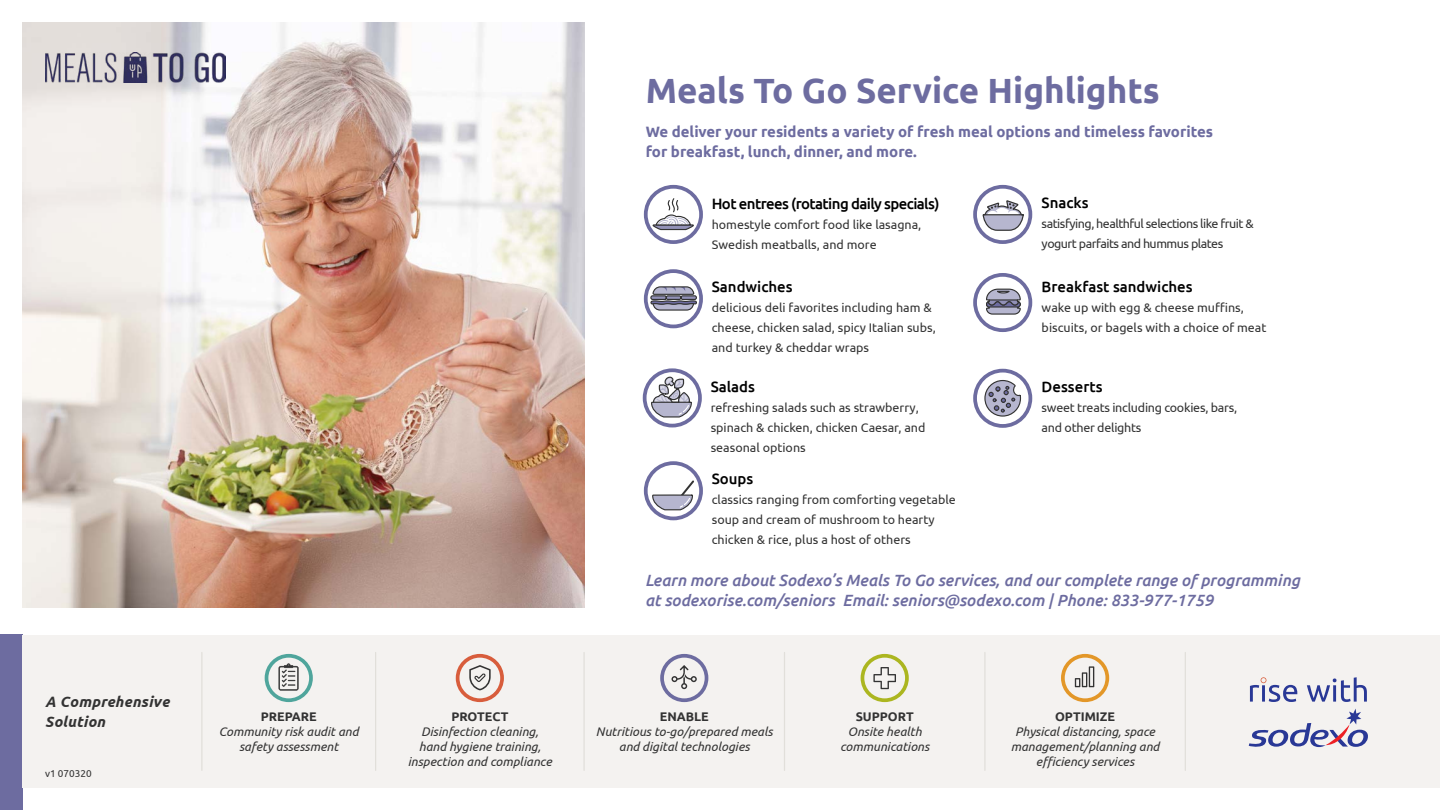
<style>
.page{position:relative;width:1440px;height:810px;background:#fff}
.page>*{position:absolute;margin:0;border:0;box-sizing:border-box;transform-origin:0 0}
.t1{font:700 35px "Ubuntu";color:#6d6ca0}
.t2{font:italic 500 16.25px/20px "Ubuntu";color:#6d6ca0}
.t3{font:700 15px/20px "Ubuntu";color:#6d6ca0}
.P2_Selling_Points{font:500 15px "Ubuntu";color:#000}
.P2_Selling_Points-2{font:500 15px "Ubuntu";letter-spacing:-.04em;color:#000}
.t4{font:italic 700 15px/20px "Ubuntu";letter-spacing:.02em;color:#333}
.P2_Bullets{font:12.5px/20px "Ubuntu";color:#333}
.t5{font:italic 12.5px/15px "Ubuntu";color:#333;text-align:center}
.P2_Bullets-2{font:12.5px/20px "Ubuntu";letter-spacing:-.04em;color:#333}
.P2_Bullets-3{font:12.5px/20px "Ubuntu";letter-spacing:-.02em;color:#333}
.P1_Copy_10_14_Reg{font:10px "Ubuntu";color:#333}
.s1{font-weight:700;font-style:normal}
</style>
<div class="page">
<div style="left:0;top:635px;width:22px;height:175px;background:#6d6ca0"></div>
<div style="left:22px;top:635px;width:1418px;height:153px;background:#f4f2f0"></div>
<svg style="left:1061px;top:654px;width:48px;height:48px"></svg>
<svg style="left:265px;top:654px;width:48px;height:48px"></svg>
<svg style="left:456px;top:654px;width:48px;height:48px"></svg>
<svg style="left:660px;top:654px;width:48px;height:48px"></svg>
<svg style="left:861px;top:654px;width:48px;height:48px"></svg>
<hr style="left:375px;top:652px;width:1px;height:118px;background:#e1dfda">
<hr style="left:583px;top:652px;width:2px;height:118px;background:#e1dfda">
<hr style="left:784px;top:652px;width:1px;height:118px;background:#e1dfda">
<hr style="left:984px;top:652px;width:2px;height:118px;background:#e1dfda">
<hr style="left:201px;top:652px;width:1px;height:118px;background:#e1dfda">
<hr style="left:1185px;top:652px;width:1px;height:118px;background:#e1dfda">
<svg style="left:1249px;top:709px;width:119px;height:39px"></svg>
<svg style="left:1250px;top:677px;width:117px;height:25px"></svg>
<img style="left:22px;top:22px;width:563px;height:585px">
<svg style="left:975px;top:187px;width:55px;height:55px"></svg>
<svg style="left:982px;top:199px;width:43px;height:32px"></svg>
<hr style="left:984px;top:214px;width:39px;height:1px;background:#333">
<div style="left:973px;top:185px;width:59px;height:59px;border:4px solid #6d6ca0;border-radius:50%"></div>
<svg style="left:646px;top:271px;width:55px;height:55px"></svg>
<svg style="left:650px;top:286px;width:48px;height:25px"></svg>
<div style="left:644px;top:269px;width:59px;height:59px;border:4px solid #6d6ca0;border-radius:50%"></div>
<svg style="left:975px;top:371px;width:55px;height:55px"></svg>
<svg style="left:984px;top:379px;width:38px;height:38px"></svg>
<div style="left:973px;top:369px;width:59px;height:59px;border:4px solid #6d6ca0;border-radius:50%"></div>
<svg style="left:646px;top:187px;width:55px;height:55px"></svg>
<svg style="left:652px;top:197px;width:42px;height:34px"></svg>
<div style="left:644px;top:185px;width:59px;height:59px;border:4px solid #6d6ca0;border-radius:50%"></div>
<svg style="left:975px;top:275px;width:55px;height:55px"></svg>
<svg style="left:985px;top:288px;width:36px;height:27px"></svg>
<div style="left:973px;top:273px;width:59px;height:59px;border:4px solid #6d6ca0;border-radius:50%"></div>
<svg style="left:645px;top:370px;width:55px;height:56px"></svg>
<svg style="left:650px;top:375px;width:42px;height:43px"></svg>
<hr style="left:654px;top:402px;width:35px;height:1px;background:#333">
<div style="left:643px;top:368px;width:59px;height:59px;border:4px solid #6d6ca0;border-radius:50%"></div>
<svg style="left:646px;top:463px;width:55px;height:55px"></svg>
<svg style="left:652px;top:479px;width:44px;height:32px"></svg>
<div style="left:644px;top:461px;width:59px;height:59px;border:4px solid #6d6ca0;border-radius:50%"></div>
<img style="left:45px;top:52px;width:180px;height:31px">
<p class="t4" style="left:45px;top:692px;width:126px">A Comprehensive<br>Solution</p>
<p class="P1_Copy_10_14_Reg" style="left:45px;top:768px;width:48px">v1 070320</p>
<p class="t1" style="left:646px;top:70px;width:516px">Meals To Go Service Highlights</p>
<p class="t3" style="left:646px;top:122px;width:569px">We deliver your residents a variety of fresh meal options and timeless favorites for breakfast, lunch, dinner, and more.</p>
<p class="P2_Selling_Points-2" style="left:712px;top:194px;width:229px">Hot entrees (rotating daily specials)</p>
<p class="P2_Bullets" style="left:712px;top:214px;width:211px">homestyle comfort food like lasagna,<br>Swedish meatballs, and more</p>
<p class="P2_Selling_Points" style="left:712px;top:277px;width:82px">Sandwiches</p>
<p class="P2_Bullets" style="left:712px;top:297px;width:225px">delicious deli favorites including ham &amp; cheese, chicken salad, spicy Italian subs, and turkey &amp; cheddar wraps</p>
<p class="P2_Selling_Points" style="left:711px;top:377px;width:46px">Salads</p>
<p class="P2_Bullets" style="left:711px;top:397px;width:216px">refreshing salads such as strawberry, spinach &amp; chicken, chicken Caesar, and seasonal options</p>
<p class="P2_Selling_Points" style="left:712px;top:470px;width:43px">Soups</p>
<p class="P2_Bullets" style="left:712px;top:490px;width:246px">classics ranging from comforting vegetable soup and cream of mushroom to hearty chicken &amp; rice, plus a host of others</p>
<p class="P2_Selling_Points" style="left:1042px;top:193px;width:49px">Snacks</p>
<p class="P2_Bullets-2" style="left:1042px;top:213px;width:214px">satisfying, healthful selections like fruit &amp; yogurt parfaits and hummus plates</p>
<p class="P2_Selling_Points" style="left:1042px;top:277px;width:153px">Breakfast sandwiches</p>
<p class="P2_Bullets" style="left:1042px;top:297px;width:226px">wake up with egg &amp; cheese muffins, biscuits, or bagels with a choice of meat</p>
<p class="P2_Selling_Points" style="left:1042px;top:377px;width:62px">Desserts</p>
<p class="P2_Bullets-3" style="left:1042px;top:397px;width:197px">sweet treats including cookies, bars, and other delights</p>
<p class="t2" style="left:645px;top:570px;width:657px">Learn more about Sodexo’s Meals To Go services, and our complete range of programming at sodexorise.com/seniors Email: seniors@sodexo.com | Phone: 833-977-1759</p>
<p class="t5" style="left:219px;top:709px;width:141px"><span class="s1">PREPARE<br></span>Community risk audit and safety assessment</p>
<p class="t5" style="left:408px;top:709px;width:146px"><span class="s1">PROTECT<br></span>Disinfection cleaning, hand hygiene training, inspection and compliance</p>
<p class="t5" style="left:596px;top:709px;width:178px"><span class="s1">ENABLE<br></span>Nutritious to-go/prepared meals and digital technologies</p>
<p class="t5" style="left:840px;top:709px;width:91px"><span class="s1">SUPPORT<br></span>Onsite health communications</p>
<p class="t5" style="left:1011px;top:709px;width:150px"><span class="s1">OPTIMIZE<br></span>Physical distancing, space management/planning and efficiency services</p>
</div>
